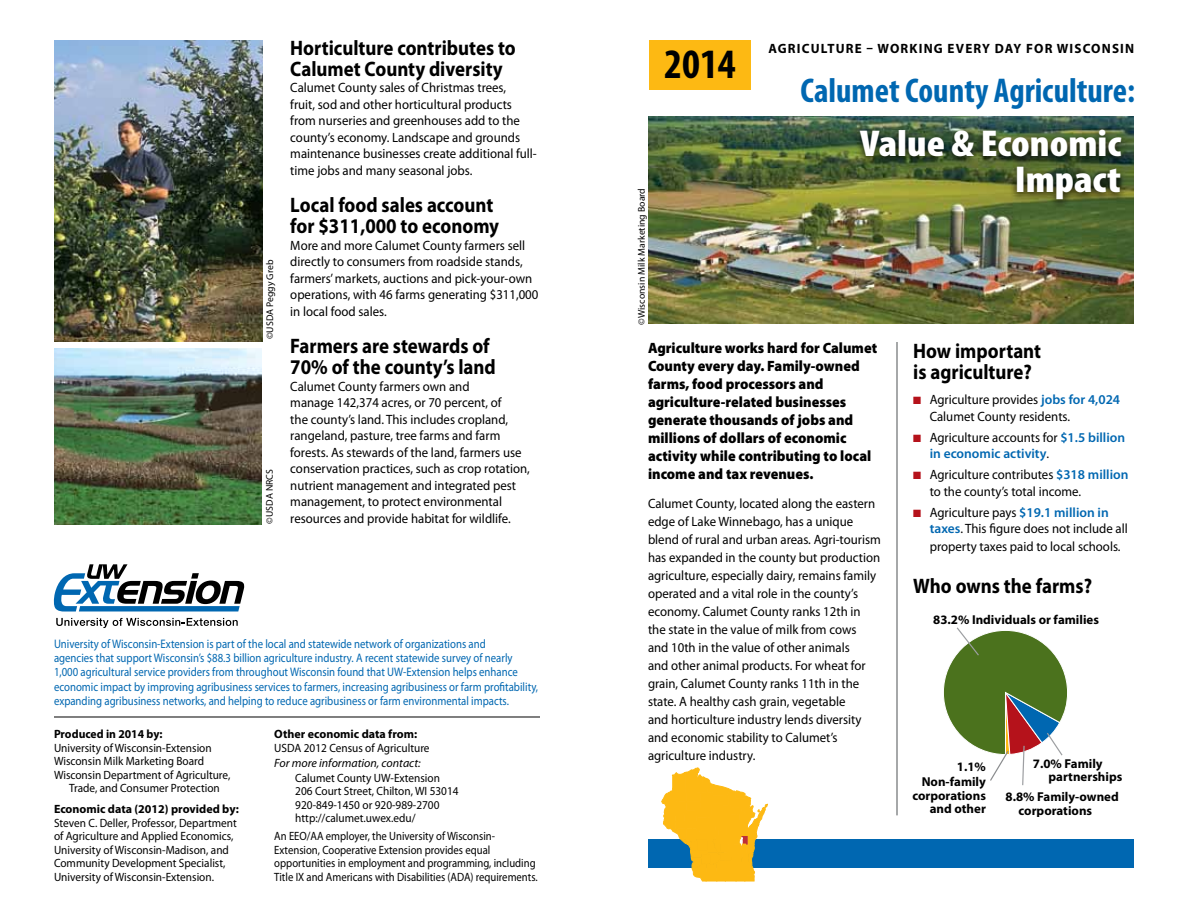
<style>
.page{position:relative;width:1188px;height:918px;background:#fff}
.page>*{position:absolute;margin:0;border:0;box-sizing:border-box;transform-origin:0 0}
.t1{font:700 condensed 42px "Myriad Pro";color:#000}
.t2{font:900 condensed 37.5px/36px "Myriad Pro";color:#fff;text-align:right;scale:1.1 1}
.t3{font:700 condensed 34.5px "Myriad Pro";color:#0067b1}
.t4{font:700 21px/21px "Myriad Pro";color:#000;scale:.9 1}
.t5{font:900 15px/18px "Myriad Pro";color:#000;scale:.95 1}
.t6{font:13.5px/16.5px "Myriad Pro";color:#000;scale:.95 1}
.t7{font:600 13.5px/16.5px "Myriad Pro";color:#0067b1}
.t8{font:700 13.5px "Myriad Pro";letter-spacing:.09em;color:#000}
.t9{font:700 12.9px/13.6px "Myriad Pro";color:#000}
.t10{font:12.3px/14.2px "Myriad Pro";color:#0067b1;scale:.87 1}
.t11{font:12px/13.5px "Myriad Pro";color:#000;scale:.94 1}
.t12{font:12px/13.5px "Myriad Pro";color:#000;scale:.89 1}
.t13{font:700 12px "Myriad Pro";color:#000}
.t14{font:italic 12px "Myriad Pro";color:#000}
.t15{font:9.75px "Myriad Pro";color:#000}
.s1{color:#b5121b}
.s2{font-weight:600;color:#0067b1}
.s3{font-weight:400;color:#000}
</style>
<div class="page">
<hr style="left:54px;top:717px;width:486px;height:1px;background:#000">
<img style="left:648px;top:117px;width:486px;height:207px">
<div style="left:649px;top:40px;width:102px;height:50px;background:#fdb913"></div>
<div style="left:648px;top:839px;width:486px;height:29px;background:#0067b1"></div>
<svg style="left:662px;top:768px;width:106px;height:113px"></svg>
<svg style="left:56px;top:618px;width:182px;height:10px"></svg>
<svg style="left:53px;top:564px;width:192px;height:48px"></svg>
<svg style="left:943px;top:627px;width:125px;height:159px"></svg>
<hr style="left:896px;top:342px;width:2px;height:473px;background:#8a8c8e">
<img style="left:54px;top:41px;width:208px;height:300px">
<div style="left:853px;top:125px;width:276px;height:86px;background:#000;opacity:.85"></div>
<img style="left:54px;top:349px;width:207px;height:175px">
<p class="t15" style="left:264px;top:339px;width:81px;rotate:-90deg">©USDA Peggy Greb</p>
<p class="t15" style="left:264px;top:524px;width:56px;rotate:-90deg">©USDA NRCS</p>
<h3 class="t4" style="left:290px;top:36px;width:252px">Horticulture contributes to<br>Calumet County diversity</h3>
<p class="t6" style="left:290px;top:79px;width:261px">Calumet County sales of Christmas trees,<br>fruit, sod and other horticultural products from nurseries and greenhouses add to the county’s economy. Landscape and grounds maintenance businesses create additional full&shy;time jobs and many seasonal jobs.</p>
<h3 class="t4" style="left:290px;top:194px;width:234px">Local food sales account for $311,000 to economy</h3>
<p class="t6" style="left:290px;top:237px;width:263px">More and more Calumet County farmers sell directly to consumers from roadside stands, farmers’ markets, auctions and pick-your-own operations, with 46 farms generating $311,000 in local food sales.</p>
<h3 class="t4" style="left:290px;top:335px;width:230px">Farmers are stewards of<br>70% of the county’s land</h3>
<p class="t6" style="left:290px;top:378px;width:254px">Calumet County farmers own and<br>manage 142,374 acres, or 70 percent, of<br>the county’s land. This includes cropland, rangeland, pasture, tree farms and farm forests. As stewards of the land, farmers use conservation practices, such as crop rotation, nutrient management and integrated pest management, to protect environmental resources and provide habitat for wildlife.</p>
<p class="t10" style="left:54px;top:636px;width:558px">University of Wisconsin-Extension is part of the local and statewide network of organizations and<br>agencies that support Wisconsin’s $88.3 billion agriculture industry. A recent statewide survey of nearly 1,000 agricultural service providers from throughout Wisconsin found that UW-Extension helps enhance economic impact by improving agribusiness services to farmers, increasing agribusiness or farm profitability, expanding agribusiness networks, and helping to reduce agribusiness or farm environmental impacts.</p>
<p class="t13" style="left:54px;top:726px;width:110px">Produced in 2014 by:</p>
<p class="t11" style="left:54px;top:741px;width:169px">University of Wisconsin-Extension</p>
<p class="t11" style="left:54px;top:754px;width:161px">Wisconsin Milk Marketing Board</p>
<p class="t11" style="left:54px;top:768px;width:189px">Wisconsin Department of Agriculture,</p>
<p class="t11" style="left:69px;top:781px;width:162px">Trade, and Consumer Protection</p>
<p class="t13" style="left:54px;top:801px;width:186px">Economic data (2012) provided by:</p>
<p class="t11" style="left:54px;top:816px;width:196px">Steven C. Deller, Professor, Department of Agriculture and Applied Economics, University of Wisconsin-Madison, and Community Development Specialist, University of Wisconsin-Extension.</p>
<p class="t13" style="left:274px;top:726px;width:144px">Other economic data from:</p>
<p class="t11" style="left:274px;top:741px;width:167px">USDA 2012 Census of Agriculture</p>
<p class="t14" style="left:274px;top:755px;width:148px">For more information, contact:</p>
<p class="t11" style="left:295px;top:771px;width:175px">Calumet County UW-Extension<br>206 Court Street, Chilton, WI 53014<br>920-849-1450 or 920-989-2700 http://calumet.uwex.edu/</p>
<p class="t12" style="left:274px;top:829px;width:297px">An EEO/AA employer, the University of Wisconsin-Extension, Cooperative Extension provides equal opportunities in employment and programming, including Title IX and Americans with Disabilities (ADA) requirements.</p>
<h1 class="t1" style="left:664px;top:38px;width:73px">2014</h1>
<p class="t15" style="left:636px;top:325px;width:138px;rotate:-90deg">©Wisconsin Milk Marketing Board</p>
<p class="t8" style="left:768px;top:40px;width:367px">Agriculture – working everY day for Wisconsin</p>
<h3 class="t3" style="left:800px;top:69px;width:336px">Calumet County Agriculture:</h3>
<h2 class="t2" style="left:860px;top:125px;width:239px">Value &amp; Economic<br>Impact</h2>
<p class="t5" style="left:648px;top:339px;width:243px">Agriculture works hard for Calumet<br>County every day. Family-owned farms, food processors and agriculture-related businesses generate thousands of jobs and millions of dollars of economic activity while contributing to local income and tax revenues.</p>
<p class="t6" style="left:648px;top:494px;width:247px;line-height:18px">Calumet County, located along the eastern edge of Lake Winnebago, has a unique blend of rural and urban areas. Agri-tourism has expanded in the county but production agriculture, especially dairy, remains family operated and a vital role in the county’s economy. Calumet County ranks 12th in the state in the value of milk from cows<br>and 10th in the value of other animals<br>and other animal products. For wheat for grain, Calumet County ranks 11th in the state. A healthy cash grain, vegetable<br>and horticulture industry lends diversity and economic stability to Calumet’s agriculture industry.</p>
<h3 class="t4" style="left:913px;top:339px;width:144px">How important is agriculture?</h3>
<p class="t6" style="left:930px;top:391px;width:202px;text-indent:-17px"><span class="s1">■</span> Agriculture provides <span class="s2">jobs for 4,024<br></span>Calumet County residents.</p>
<p class="t7" style="left:930px;top:429px;width:197px;text-indent:-17px"><span class="s1">■</span> <span class="s3">Agriculture accounts for</span> $1.5 billion in economic activity<span class="s3">.</span></p>
<p class="t6" style="left:930px;top:466px;width:211px;text-indent:-16px"><span class="s1">■</span> Agriculture contributes <span class="s2">$318 million </span>to the county’s total income.</p>
<p class="t6" style="left:930px;top:504px;width:210px;text-indent:-16px"><span class="s1">■</span> Agriculture pays <span class="s2">$19.1 million in taxes</span>. This figure does not include all</p>
<p class="t6" style="left:930px;top:538px;width:202px">property taxes paid to local schools.</p>
<h3 class="t4" style="left:913px;top:575px;width:200px">Who owns the farms?</h3>
<p class="t9" style="left:933px;top:612px;width:167px">83.2% Individuals or families</p>
<p class="t9" style="left:922px;top:758px;width:66px;line-height:15.5px;text-align:right">1.1%<br>Non-family</p>
<p class="t9" style="left:912px;top:788px;width:75px;text-align:right">corporations and other</p>
<p class="t9" style="left:1049px;top:756px;width:75px;text-indent:-16px">7.0% Family partnerships</p>
<p class="t9" style="left:1019px;top:789px;width:102px;text-indent:-13px">8.8% Family-owned corporations</p>
</div>
